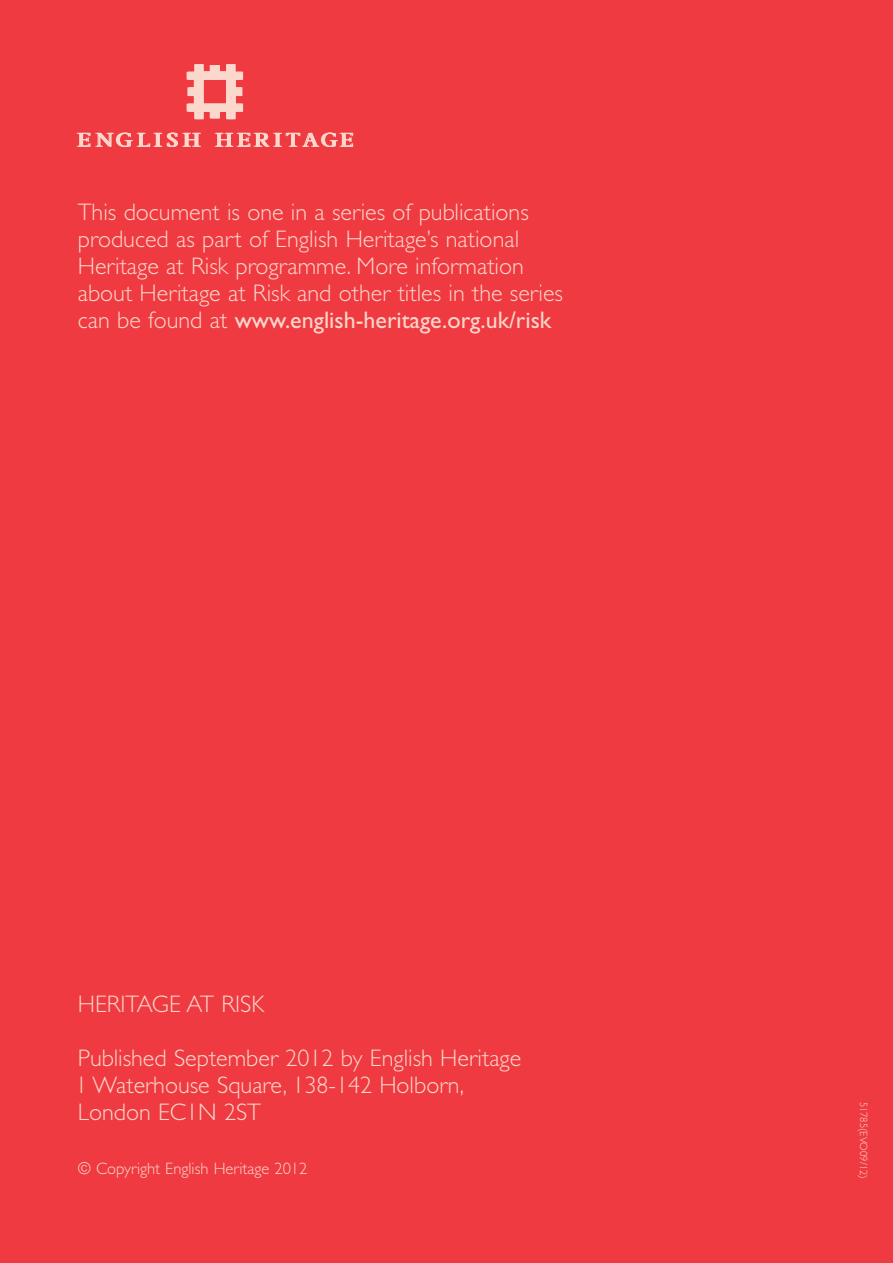
<style>
.page{position:relative;width:893px;height:1263px;background:#fff}
.page>*{position:absolute;margin:0;border:0;box-sizing:border-box;transform-origin:0 0}
.t1{font:300 24px/27px "Gill Sans";color:#fcd6ca}
.t2{font:300 16.5px "Gill Sans";color:#fcd6ca}
.t3{font:300 10.5px "Gill Sans";color:#fcd6ca}
.s1{font-weight:400}
</style>
<div class="page">
<div style="left:0;top:0;width:892px;height:1263px;background:#ef3a42"></div>
<svg style="left:77px;top:133px;width:124px;height:14px"></svg>
<svg style="left:215px;top:133px;width:138px;height:14px"></svg>
<svg style="left:187px;top:64px;width:56px;height:55px"></svg>
<p class="t1" style="left:78px;top:202px;width:487px">This document is one in a series of publications produced as part of English Heritage’s national Heritage at Risk programme. More information about Heritage at Risk and other titles in the series can be found at <span class="s1">www.english-heritage.org.uk/risk</span></p>
<p class="t1" style="left:78px;top:993px;width:188px">HERITAGE AT RISK</p>
<p class="t1" style="left:76px;top:1047px;width:447px">Published September 2012 by English Heritage<br>1 Waterhouse Square, 138-142 Holborn,</p>
<p class="t1" style="left:78px;top:1101px;width:185px">London EC1N 2ST</p>
<p class="t2" style="left:78px;top:1163px;width:231px">© Copyright English Heritage 2012</p>
<p class="t3" style="left:867px;top:1102px;width:78px;rotate:90deg">51785(EVO09/12)</p>
</div>
